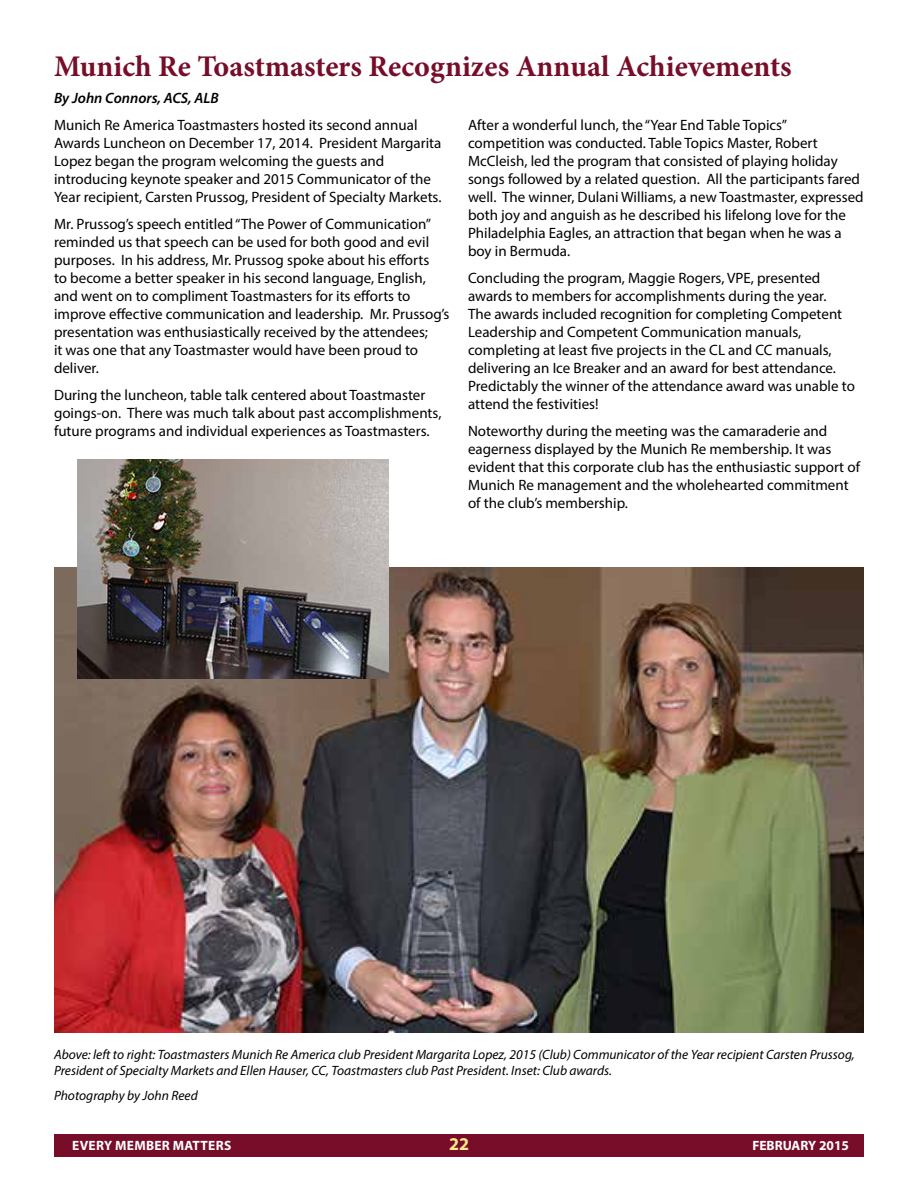
<style>
.page{position:relative;width:918px;height:1188px;background:#fff}
.page>*{position:absolute;margin:0;border:0;box-sizing:border-box;transform-origin:0 0}
.t1{font:700 30px "Minion Pro";color:#770d29}
.t2{font:700 18px "Myriad Pro";color:#ffeb88}
.t3{font:15px/18px "Myriad Pro";color:#000}
.t4{font:italic 600 15px "Myriad Pro";color:#000}
.t5{font:italic 13.5px/16.2px "Myriad Pro";color:#000}
.t6{font:700 13.5px "Myriad Pro";letter-spacing:.015em;color:#fff}
</style>
<div class="page">
<div style="left:54px;top:1134px;width:810px;height:23px;background:#770d29"></div>
<img style="left:54px;top:567px;width:810px;height:465px">
<img style="left:78px;top:459px;width:310px;height:220px">
<h1 class="t1" style="left:54px;top:45px;width:739px">Munich Re Toastmasters Recognizes Annual Achievements</h1>
<p class="t4" style="left:54px;top:88px;width:166px">By John Connors, ACS, ALB</p>
<p class="t3" style="left:54px;top:116px;width:389px">Munich Re America Toastmasters hosted its second annual Awards Luncheon on December 17, 2014. President Margarita Lopez began the program welcoming the guests and introducing keynote speaker and 2015 Communicator of the Year recipient, Carsten Prussog, President of Specialty Markets.</p>
<p class="t3" style="left:54px;top:215px;width:397px">Mr. Prussog’s speech entitled “The Power of Communication” reminded us that speech can be used for both good and evil purposes. In his address, Mr. Prussog spoke about his efforts<br>to become a better speaker in his second language, English, and went on to compliment Toastmasters for its efforts to improve effective communication and leadership. Mr. Prussog’s presentation was enthusiastically received by the attendees;<br>it was one that any Toastmaster would have been proud to deliver.</p>
<p class="t3" style="left:54px;top:386px;width:389px">During the luncheon, table talk centered about Toastmaster goings-on. There was much talk about past accomplishments, future programs and individual experiences as Toastmasters.</p>
<p class="t3" style="left:468px;top:116px;width:397px">After a wonderful lunch, the “Year End Table Topics” competition was conducted. Table Topics Master, Robert McCleish, led the program that consisted of playing holiday songs followed by a related question. All the participants fared well. The winner, Dulani Williams, a new Toastmaster, expressed both joy and anguish as he described his lifelong love for the Philadelphia Eagles, an attraction that began when he was a boy in Bermuda.</p>
<p class="t3" style="left:468px;top:269px;width:388px">Concluding the program, Maggie Rogers, VPE, presented awards to members for accomplishments during the year.<br>The awards included recognition for completing Competent Leadership and Competent Communication manuals, completing at least five projects in the CL and CC manuals, delivering an Ice Breaker and an award for best attendance.<br>Predictably the winner of the attendance award was unable to attend the festivities!</p>
<p class="t3" style="left:468px;top:422px;width:394px">Noteworthy during the meeting was the camaraderie and eagerness displayed by the Munich Re membership. It was evident that this corporate club has the enthusiastic support of Munich Re management and the wholehearted commitment of the club’s membership.</p>
<p class="t5" style="left:54px;top:1046px;width:802px">Above: left to right: Toastmasters Munich Re America club President Margarita Lopez, 2015 (Club) Communicator of the Year recipient Carsten Prussog,<br>President of Specialty Markets and Ellen Hauser, CC, Toastmasters club Past President. Inset: Club awards.</p>
<p class="t5" style="left:54px;top:1088px;width:145px">Photography by John Reed</p>
<p class="t6" style="left:72px;top:1136px;width:161px">EVERY MEMBER MATTERS</p>
<p class="t2" style="left:449px;top:1132px;width:21px">22</p>
<p class="t6" style="left:752px;top:1136px;width:98px">FEBRUARY 2015</p>
</div>
